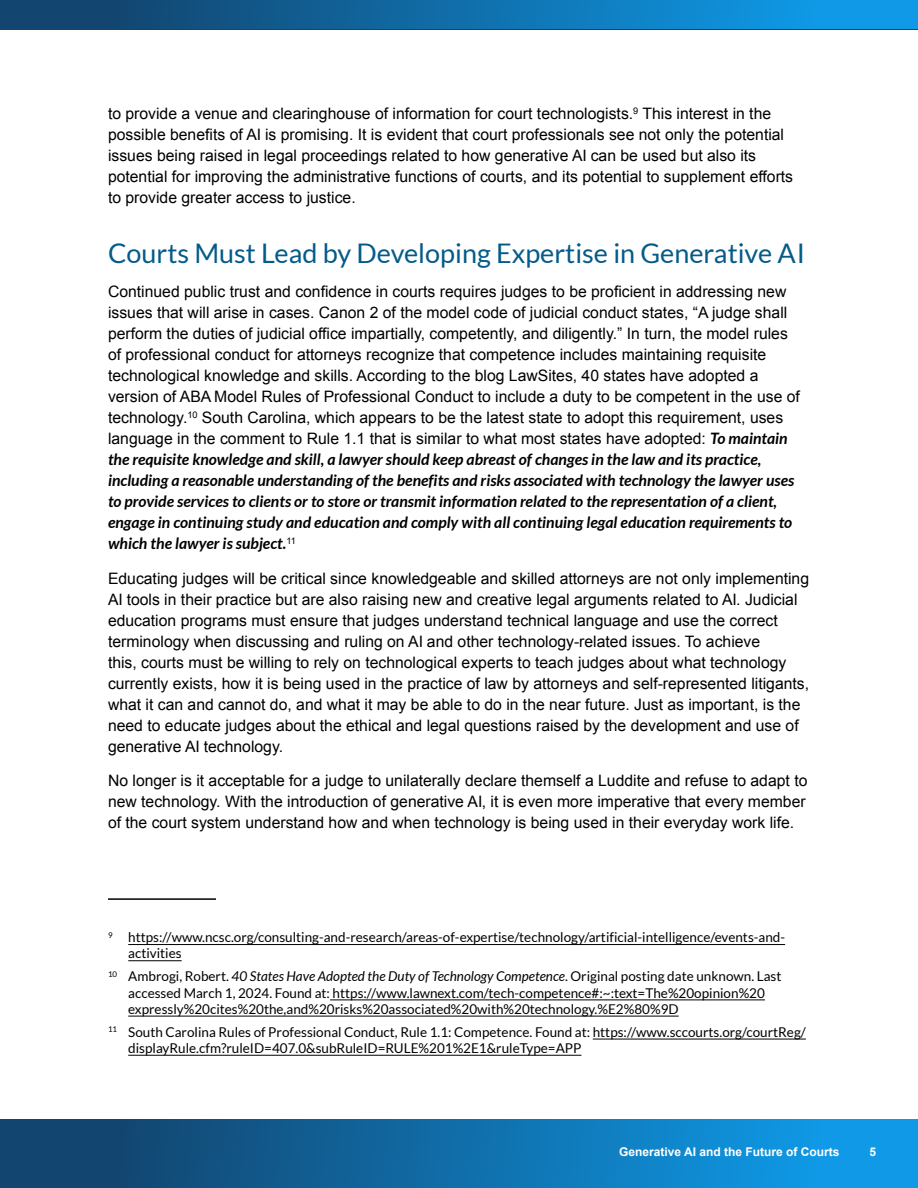
<style>
.page{position:relative;width:918px;height:1188px;background:#fff}
.page>*{position:absolute;margin:0;border:0;box-sizing:border-box;transform-origin:0 0}
.t1{font:27px "Lato";color:#045b8a}
.t2{font:15.75px/21px "Arial";color:#000}
.Note{font:13.5px/16.2px "Lato";color:#000}
.t3{font:700 12px "Arial";color:#fff}
.s1{font-family:"Lato";font-weight:700;font-style:italic}
.s2{font-style:italic}
</style>
<div class="page">
<div style="left:0;top:1119px;width:918px;height:69px;background:linear-gradient(to right,#133c63,#0ea0f1)"></div>
<div style="left:0;top:0;width:918px;height:29px;background:linear-gradient(to right,#133c63,#0ea1f1)"></div>
<hr style="left:108px;top:898px;width:108px;height:2px;background:#000">
<hr style="left:128px;top:944px;width:657px;height:1px;background:#000">
<hr style="left:128px;top:960px;width:54px;height:1px;background:#000">
<hr style="left:330px;top:1000px;width:435px;height:1px;background:#000">
<hr style="left:128px;top:1016px;width:551px;height:1px;background:#000">
<hr style="left:593px;top:1039px;width:213px;height:1px;background:#000">
<hr style="left:128px;top:1055px;width:453px;height:1px;background:#000">
<p class="t2" style="left:108px;top:104px;width:687px">to provide a venue and clearinghouse of information for court technologists.<sup>9</sup> This interest in the possible benefits of A I is promising. It is evident that court professionals see not only the potential issues being raised in legal proceedings related to how generative A I can be used but also its potential for improving the administrative functions of courts, and its potential to supplement efforts to provide greater access to justice.</p>
<h2 class="t1" style="left:108px;top:238px;width:699px">Courts Must Lead by Developing Expertise in Generative AI</h2>
<p class="t2" style="left:108px;top:282px;width:693px">Continued public trust and confidence in courts requires judges to be proficient in addressing new issues that will arise in cases. Canon 2 of the model code of judicial conduct states, “A judge shall perform the duties of judicial office impartially, competently, and diligently.” In turn, the model rules of professional conduct for attorneys recognize that competence includes maintaining requisite technological knowledge and skills. According to the blog LawSites, 40 states have adopted a version of A B A Model Rules of Professional Conduct to include a duty to be competent in the use of technology.<sup>10</sup> South Carolina, which appears to be the latest state to adopt this requirement, uses language in the comment to Rule 1.1 that is similar to what most states have adopted: <span class="s1">To maintain the requisite knowledge and skill, a lawyer should keep abreast of changes in the law and its practice, including a reasonable understanding of the benefits and risks associated with technology the lawyer uses to provide services to clients or to store or transmit information related to the representation of a client, engage in continuing study and education and comply with all continuing legal education requirements to which the lawyer is subject.</span><sup>11</sup></p>
<p class="t2" style="left:108px;top:568px;width:703px">Educating judges will be critical since knowledgeable and skilled attorneys are not only implementing A I tools in their practice but are also raising new and creative legal arguments related to A I. Judicial education programs must ensure that judges understand technical language and use the correct terminology when discussing and ruling on A I and other technology-related issues. To achieve<br>this, courts must be willing to rely on technological experts to teach judges about what technology currently exists, how it is being used in the practice of law by attorneys and self-represented litigants, what it can and cannot do, and what it may be able to do in the near future. Just as important, is the need to educate judges about the ethical and legal questions raised by the development and use of generative A I technology.</p>
<p class="t2" style="left:108px;top:771px;width:701px;text-align:justify">No longer is it acceptable for a judge to unilaterally declare themself a Luddite and refuse to adapt to new technology. With the introduction of generative A I, it is even more imperative that every member of the court system understand how and when technology is being used in their everyday work life.</p>
<p class="Note" style="left:128px;top:929px;width:658px;text-indent:-20px"><sup>9</sup> https://www.ncsc.org/consulting-and-research/areas-of-expertise/technology/artificial-intelligence/events-and&shy;activities</p>
<p class="Note" style="left:128px;top:968px;width:655px;text-indent:-20px"><sup>10</sup> Ambrogi, Robert. <span class="s2">40 States Have Adopted the Duty of Technology Competence</span>. Original posting date unknown. Last accessed March 1, 2024. Found at: https://www.lawnext.com/tech-competence#:~:text=The%20opinion%20 expressly%20cites%20the,and%20risks%20associated%20with%20technology.%E2%80%9D</p>
<p class="Note" style="left:128px;top:1024px;width:679px;text-indent:-20px"><sup>11</sup> South Carolina Rules of Professional Conduct, Rule 1.1: Competence. Found at: https://www.sccourts.org/courtReg/ displayRule.cfm?ruleID=407.0&amp;subRuleID=RULE%201%2E1&amp;ruleType=APP</p>
<p class="t3" style="left:619px;top:1144px;width:222px">Generative AI and the Future of Courts</p>
<p class="t3" style="left:869px;top:1144px;width:8px">5</p>
</div>
